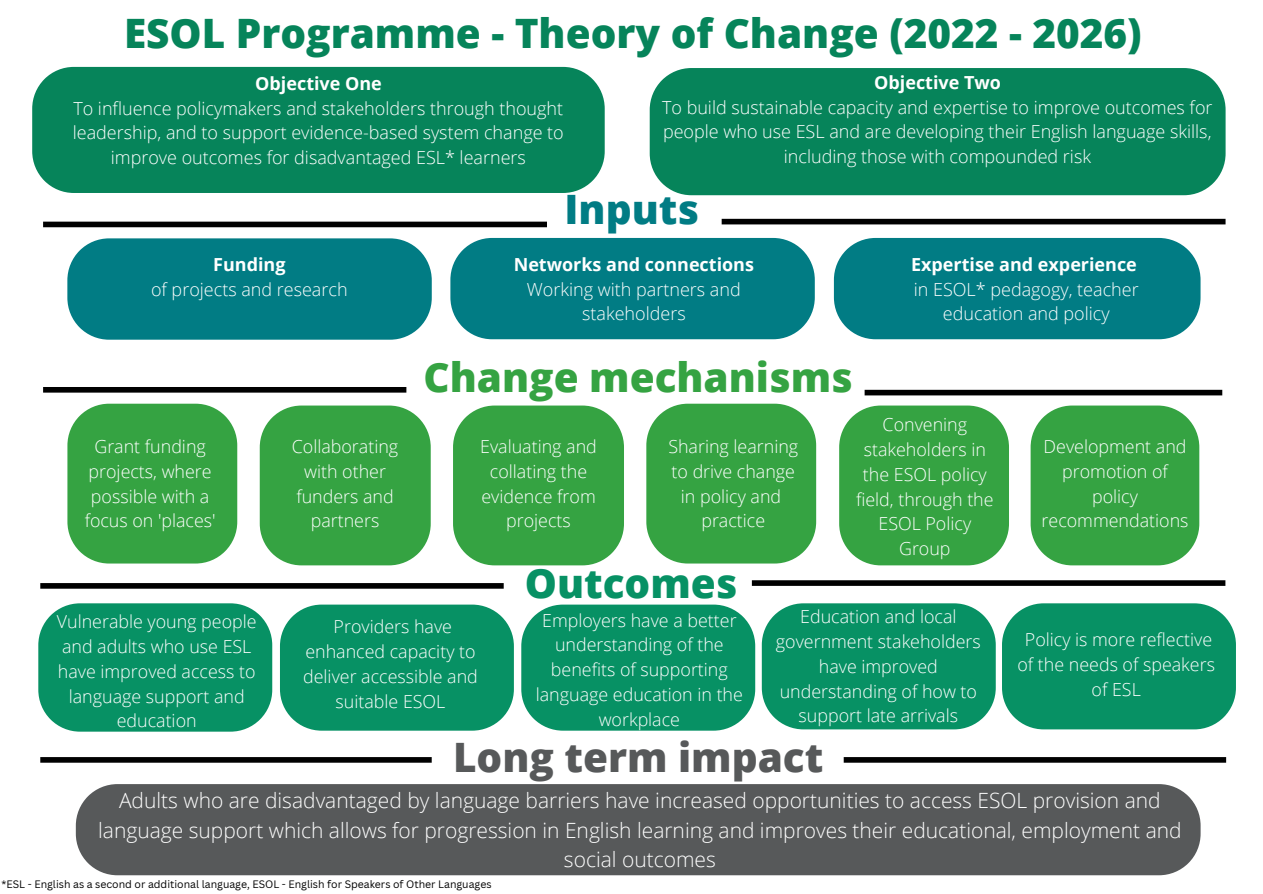
<style>
.page{position:relative;width:1263px;height:894px;background:#fff}
.page>*{position:absolute;margin:0;border:0;box-sizing:border-box;transform-origin:0 0}
.t1{font:800 40.5px "Open Sans";color:#06845a}
.t2{font:800 40.5px "Open Sans";color:#35a342}
.t3{font:800 40.5px "Open Sans";color:#57595a}
.t4{font:800 40.5px "Open Sans";color:#079164}
.t5{font:800 40.5px "Open Sans";color:#017c84}
.t6{font:300 21px/29.2px "Open Sans";color:#fff;text-align:center}
.t7{font:300 18px/24.8px "Open Sans";color:#fff;text-align:center}
.t8{font:700 18px "Open Sans";color:#fff}
.t9{font:300 17.85px/24.8px "Open Sans";color:#fff;text-align:center}
.t10{font:10.5px "Canva Sans";color:#000}
</style>
<div class="page">
<div style="left:32px;top:67px;width:573px;height:126px;background:#06845a"></div>
<div style="left:650px;top:68px;width:575px;height:127px;background:#06845a"></div>
<div style="left:43px;top:221px;width:504px;height:6px;background:#000"></div>
<div style="left:722px;top:219px;width:503px;height:5px;background:#000"></div>
<div style="left:67px;top:238px;width:365px;height:101px;background:#017c84"></div>
<div style="left:76px;top:784px;width:1124px;height:91px;background:#57595a"></div>
<div style="left:43px;top:387px;width:363px;height:5px;background:#000"></div>
<div style="left:865px;top:389px;width:357px;height:6px;background:#000"></div>
<div style="left:40px;top:583px;width:464px;height:5px;background:#000"></div>
<div style="left:752px;top:580px;width:473px;height:5px;background:#000"></div>
<div style="left:38px;top:603px;width:234px;height:128px;background:#079164"></div>
<div style="left:839px;top:405px;width:170px;height:160px;background:#35a342"></div>
<div style="left:1031px;top:405px;width:168px;height:160px;background:#35a342"></div>
<div style="left:646px;top:403px;width:170px;height:160px;background:#35a342"></div>
<div style="left:67px;top:403px;width:170px;height:160px;background:#35a342"></div>
<div style="left:260px;top:405px;width:171px;height:160px;background:#35a342"></div>
<div style="left:453px;top:405px;width:171px;height:160px;background:#35a342"></div>
<div style="left:450px;top:238px;width:365px;height:101px;background:#017c84"></div>
<div style="left:834px;top:238px;width:366px;height:101px;background:#017c84"></div>
<svg style="left:40px;top:757px;width:392px;height:5px;background:#040404"></svg>
<svg style="left:844px;top:757px;width:382px;height:5px;background:#040404"></svg>
<div style="left:280px;top:604px;width:234px;height:126px;background:#079164"></div>
<div style="left:521px;top:604px;width:234px;height:126px;background:#079164"></div>
<div style="left:762px;top:603px;width:234px;height:126px;background:#079164"></div>
<div style="left:1002px;top:603px;width:234px;height:126px;background:#079164"></div>
<h1 class="t1" style="left:124px;top:5px;width:1019px">ESOL Programme - Theory of Change (2022 - 2026)</h1>
<p class="t8" style="left:255px;top:71px;width:128px">Objective One</p>
<p class="t7" style="left:73px;top:95px;width:492px">To influence policymakers and stakeholders through thought leadership, and to support evidence-based system change to improve outcomes for disadvantaged ESL* learners</p>
<p class="t8" style="left:874px;top:69px;width:128px">Objective Two</p>
<p class="t7" style="left:662px;top:94px;width:552px">To build sustainable capacity and expertise to improve outcomes for people who use ESL and are developing their English language skills, including those with compounded risk</p>
<h1 class="t5" style="left:565px;top:181px;width:136px">Inputs</h1>
<p class="t8" style="left:213px;top:251px;width:74px">Funding</p>
<p class="t7" style="left:151px;top:276px;width:198px">of projects and research</p>
<p class="t8" style="left:514px;top:251px;width:242px">Networks and connections</p>
<p class="t7" style="left:527px;top:276px;width:215px">Working with partners and stakeholders</p>
<h1 class="t2" style="left:424px;top:349px;width:431px">Change mechanisms</h1>
<p class="t8" style="left:911px;top:251px;width:227px">Expertise and experience</p>
<p class="t7" style="left:914px;top:276px;width:226px">in ESOL* pedagogy, teacher education and policy</p>
<p class="t9" style="left:85px;top:433px;width:132px">Grant funding projects, where possible with a focus on 'places'</p>
<p class="t9" style="left:480px;top:433px;width:118px">Evaluating and collating the evidence from projects</p>
<p class="t9" style="left:668px;top:433px;width:131px">Sharing learning to drive change in policy and practice</p>
<p class="t9" style="left:292px;top:433px;width:108px">Collaborating with other funders and partners</p>
<h1 class="t4" style="left:525px;top:554px;width:214px">Outcomes</h1>
<p class="t9" style="left:856px;top:412px;width:139px">Convening stakeholders in the ESOL policy field, through the<br>ESOL Policy<br>Group</p>
<p class="t9" style="left:57px;top:608px;width:201px">Vulnerable young people and adults who use ESL have improved access to language support and education</p>
<p class="t9" style="left:303px;top:614px;width:176px">Providers have enhanced capacity to deliver accessible and suitable ESOL</p>
<p class="t9" style="left:536px;top:607px;width:209px">Employers have a better understanding of the benefits of supporting language education in the workplace</p>
<p class="t9" style="left:776px;top:604px;width:206px">Education and local government stakeholders have improved understanding of how to support late arrivals</p>
<p class="t9" style="left:1042px;top:433px;width:148px">Development and promotion of policy recommendations</p>
<p class="t9" style="left:1017px;top:626px;width:199px">Policy is more reflective of the needs of speakers of ESL</p>
<h1 class="t3" style="left:453px;top:728px;width:372px">Long term impact</h1>
<p class="t6" style="left:98px;top:785px;width:1085px">Adults who are disadvantaged by language barriers have increased opportunities to access ESOL provision and language support which allows for progression in English learning and improves their educational, employment and social outcomes</p>
<p class="t10" style="left:2px;top:876px;width:491px">*ESL - English as a second or additional language, ESOL - English for Speakers of Other Languages</p>
</div>
